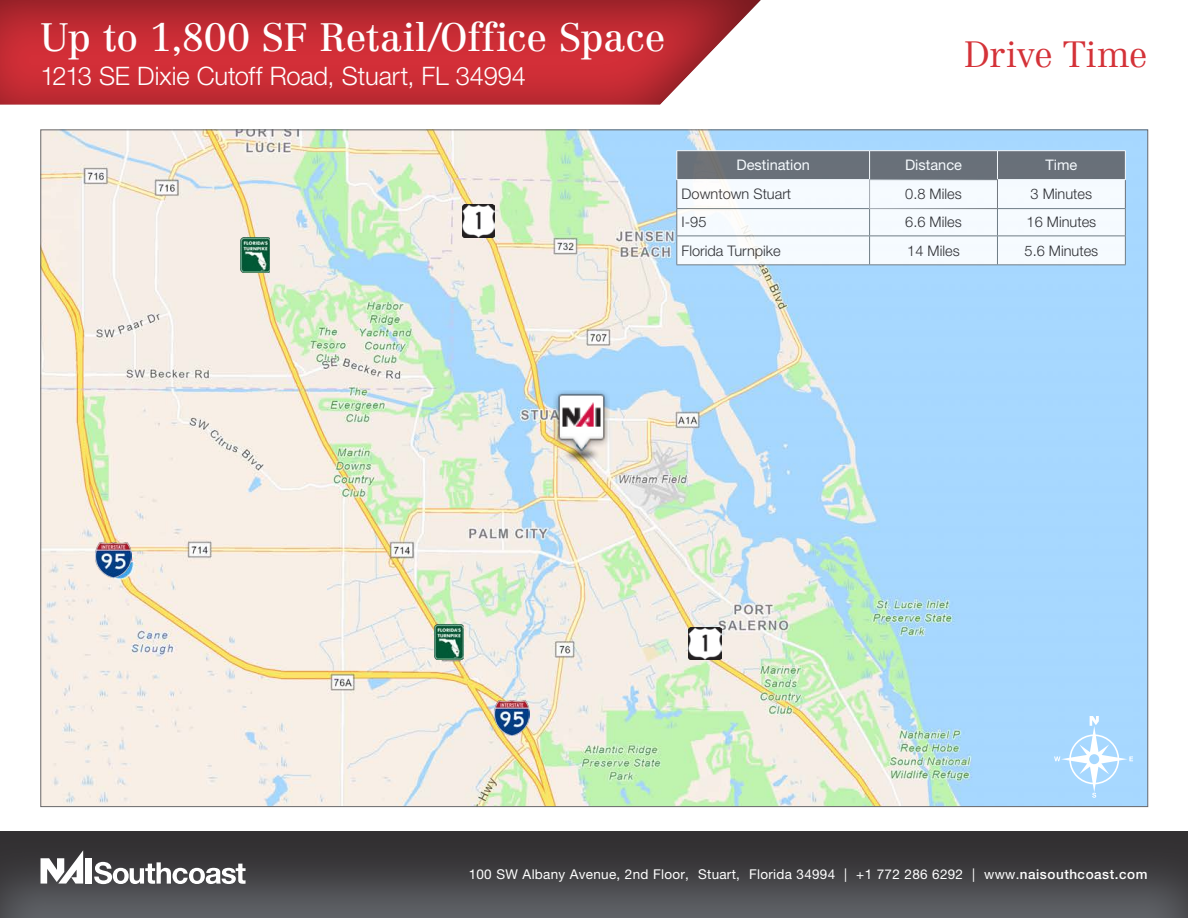
<style>
.page{position:relative;width:1188px;height:918px;background:#fff}
.page>*{position:absolute;margin:0;border:0;box-sizing:border-box;transform-origin:0 0}
.t1{font:39px "Centennial LT Std";letter-spacing:-.005em;color:#fff}
.t2{font:300 36px "Centennial LT Std";letter-spacing:-.01em;color:#d43238}
.t3{font:300 25.5px "Helvetica Neue LT Std";letter-spacing:-.005em;color:#fff}
.t4{font:300 14.55px "Helvetica Neue LT Std";color:#231f20}
.t5{font:14.55px "Helvetica Neue LT Std";color:#fff}
.t6{font:13.5px "Helvetica Neue LT Std";letter-spacing:.02em;color:#fff}
.s1{font-weight:500}
</style>
<div class="page">
<img style="left:42px;top:131px;width:1104px;height:674px">
<svg style="left:1054px;top:716px;width:79px;height:82px;background:#b4ddff"></svg>
<img style="left:241px;top:237px;width:29px;height:36px">
<hr style="left:676px;top:150px;width:194px;height:1px;background:#fff">
<hr style="left:870px;top:150px;width:127px;height:1px;background:#fff">
<hr style="left:997px;top:150px;width:129px;height:1px;background:#fff">
<hr style="left:676px;top:179px;width:193px;height:1px;background:#fff">
<hr style="left:676px;top:208px;width:193px;height:1px;background:#697379">
<hr style="left:676px;top:236px;width:194px;height:1px;background:#697379">
<hr style="left:676px;top:265px;width:194px;height:1px;background:#697379">
<hr style="left:870px;top:265px;width:127px;height:1px;background:#697379">
<hr style="left:997px;top:265px;width:129px;height:1px;background:#697379">
<svg style="left:677px;top:151px;width:449px;height:114px"></svg>
<hr style="left:869px;top:208px;width:129px;height:1px;background:#fff">
<img style="left:688px;top:627px;width:33px;height:33px">
<div style="left:0;top:830px;width:1188px;height:88px;background:#231f20;opacity:.75"></div>
<div style="left:0;top:0;width:762px;height:106px;background:#231f20;opacity:.51"></div>
<div style="left:85px;top:858px;width:7px;height:26px;background:#fff"></div>
<svg style="left:41px;top:850px;width:42px;height:34px"></svg>
<svg style="left:94px;top:862px;width:152px;height:22px"></svg>
<img style="left:462px;top:204px;width:33px;height:33px">
<img style="left:495px;top:701px;width:35px;height:35px">
<img style="left:434px;top:624px;width:29px;height:36px">
<img style="left:96px;top:542px;width:35px;height:35px">
<img style="left:553px;top:391px;width:56px;height:71px">
<p class="t1" style="left:40px;top:14px;width:627px">Up to 1,800 SF Retail/Office Space</p>
<p class="t3" style="left:40px;top:60px;width:487px">1213 SE Dixie Cutoff Road, Stuart, FL 34994</p>
<p class="t2" style="left:964px;top:33px;width:185px">Drive Time</p>
<p class="t5" style="left:736px;top:157px;width:75px">Destination</p>
<p class="t5" style="left:905px;top:157px;width:58px">Distance</p>
<p class="t5" style="left:1045px;top:157px;width:33px">Time</p>
<p class="t4" style="left:682px;top:185px;width:111px">Downtown Stuart</p>
<p class="t4" style="left:905px;top:185px;width:58px">0.8 Miles</p>
<p class="t4" style="left:1031px;top:185px;width:63px">3 Minutes</p>
<p class="t4" style="left:682px;top:213px;width:26px">I-95</p>
<p class="t4" style="left:905px;top:213px;width:58px">6.6 Miles</p>
<p class="t4" style="left:1027px;top:213px;width:71px">16 Minutes</p>
<p class="t4" style="left:682px;top:242px;width:101px">Florida Turnpike</p>
<p class="t4" style="left:907px;top:242px;width:54px">14 Miles</p>
<p class="t4" style="left:1025px;top:242px;width:75px">5.6 Minutes</p>
<p class="t6" style="left:469px;top:866px;width:680px">100 SW Albany Avenue, 2nd Floor, Stuart, Florida 34994 | +1 772 286 6292 | www.<span class="s1">naisouthcoast.com</span></p>
</div>
